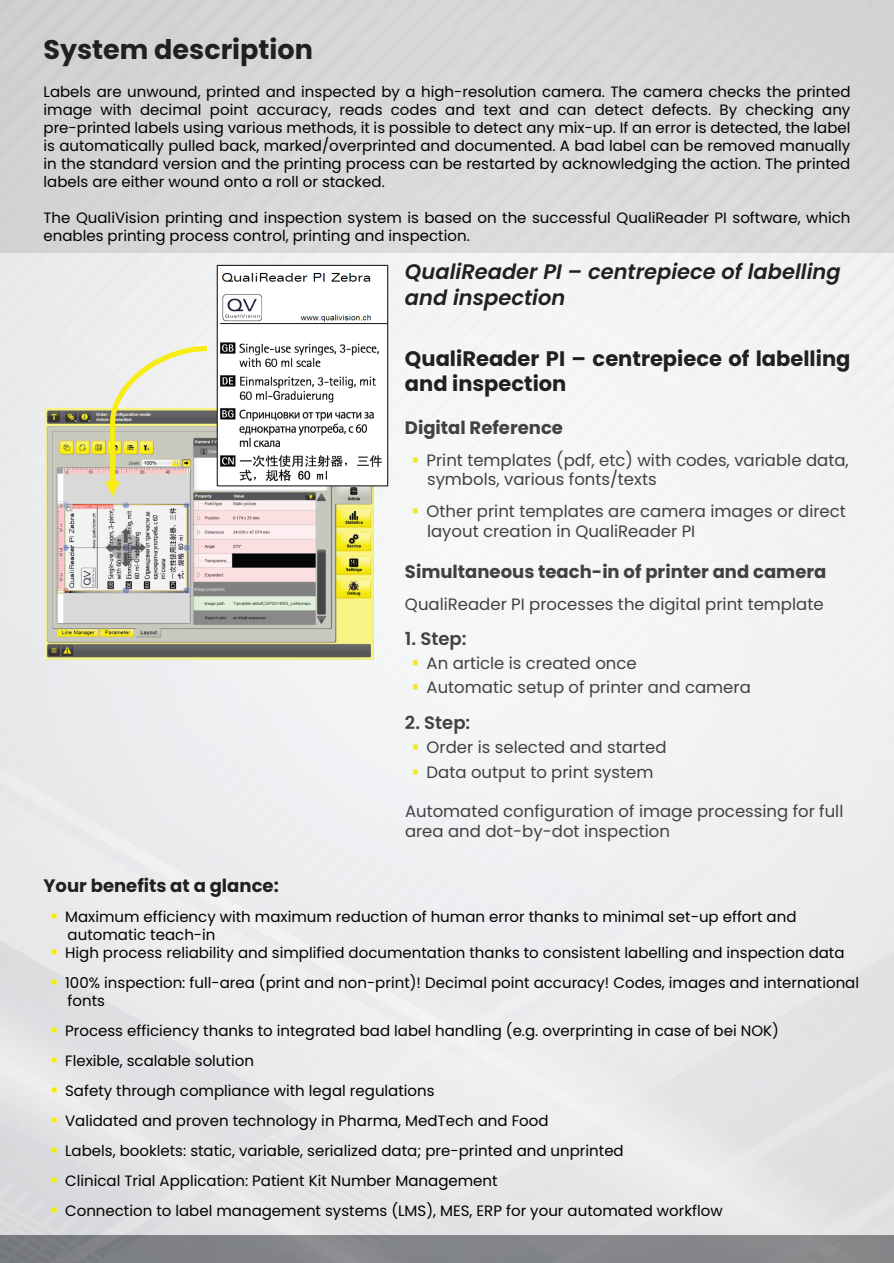
<style>
.page{position:relative;width:894px;height:1263px;background:#fff}
.page>*{position:absolute;margin:0;border:0;box-sizing:border-box;transform-origin:0 0}
.t1{font:700 27px "Poppins";color:#231f20}
.t2{font:italic 600 21px/25.2px "Poppins";color:#231f20}
.t3{font:700 21px/25.2px "Poppins";color:#231f20}
.t4{font:700 18px "Poppins";color:#414042}
.t5{font:700 18px "Poppins";color:#231f20}
.t6{font:600 18px "Poppins";color:#414042}
.t7{font:16.5px/19.8px "Poppins";color:#414042}
.t8{font:15px/18px "Poppins";color:#000}
.s1{color:#f5eb0c}
</style>
<div class="page">
<img style="left:0;top:252px;width:893px;height:983px">
<div style="left:0;top:1235px;width:893px;height:28px;background:#83858a"></div>
<div style="left:0;top:0;width:893px;height:252px;background:#d7d7d8"></div>
<img style="left:45px;top:409px;width:328px;height:251px">
<img style="left:219px;top:267px;width:167px;height:217px">
<div style="left:217px;top:265px;width:171px;height:221px;border:1px solid #231f20"></div>
<svg style="left:105px;top:346px;width:102px;height:150px"></svg>
<h1 class="t1" style="left:43px;top:34px;width:271px">System description</h1>
<p class="t8" style="left:43px;top:83px;width:808px;text-align:justify">Labels are unwound, printed and inspected by a high-resolution camera. The camera checks the printed image with decimal point accuracy, reads codes and text and can detect defects. By checking any pre-printed labels using various methods, it is possible to detect any mix-up. If an error is detected, the label is automatically pulled back, marked/overprinted and documented. A bad label can be removed manually in the standard version and the printing process can be restarted by acknowledging the action. The printed labels are either wound onto a roll or stacked.</p>
<p class="t8" style="left:43px;top:209px;width:808px">The QualiVision printing and inspection system is based on the successful QualiReader PI software, which enables printing process control, printing and inspection.</p>
<h2 class="t2" style="left:405px;top:259px;width:437px">QualiReader PI – centrepiece of labelling and inspection</h2>
<h2 class="t3" style="left:405px;top:346px;width:447px">QualiReader PI – centrepiece of labelling and inspection</h2>
<p class="t4" style="left:405px;top:417px;width:159px">Digital Reference</p>
<p class="t7" style="left:427px;top:450px;width:423px;text-indent:-15px"><span class="s1">▪</span> Print templates (pdf, etc) with codes, variable data, symbols, various fonts/texts</p>
<p class="t7" style="left:427px;top:501px;width:420px;text-indent:-15px"><span class="s1">▪</span> Other print templates are camera images or direct layout creation in QualiReader PI</p>
<p class="t4" style="left:405px;top:561px;width:423px">Simultaneous teach-in of printer and camera</p>
<p class="t7" style="left:405px;top:594px;width:420px">QualiReader PI processes the digital print template</p>
<p class="t6" style="left:405px;top:628px;width:63px">1. Step:</p>
<p class="t7" style="left:412px;top:653px;width:226px"><span class="s1">▪</span> An article is created once</p>
<p class="t7" style="left:412px;top:677px;width:340px"><span class="s1">▪</span> Automatic setup of printer and camera</p>
<p class="t6" style="left:405px;top:712px;width:67px">2. Step:</p>
<p class="t7" style="left:412px;top:738px;width:256px"><span class="s1">▪</span> Order is selected and started</p>
<p class="t7" style="left:412px;top:762px;width:243px"><span class="s1">▪</span> Data output to print system</p>
<p class="t7" style="left:405px;top:801px;width:439px">Automated configuration of image processing for full area and dot-by-dot inspection</p>
<p class="t5" style="left:43px;top:875px;width:237px">Your benefits at a glance:</p>
<p class="t8" style="left:68px;top:907px;width:730px;text-indent:-17px"><span class="s1">▪</span> Maximum efficiency with maximum reduction of human error thanks to minimal set-up effort and automatic teach-in</p>
<p class="t8" style="left:50px;top:943px;width:795px"><span class="s1">▪</span> High process reliability and simplified documentation thanks to consistent labelling and inspection data</p>
<p class="t8" style="left:68px;top:973px;width:792px;text-indent:-17px"><span class="s1">▪</span> 100% inspection: full-area (print and non-print)! Decimal point accuracy! Codes, images and international fonts</p>
<p class="t8" style="left:50px;top:1021px;width:729px"><span class="s1">▪</span> Process efficiency thanks to integrated bad label handling (e.g. overprinting in case of bei NOK)</p>
<p class="t8" style="left:50px;top:1051px;width:205px"><span class="s1">▪</span> Flexible, scalable solution</p>
<p class="t8" style="left:50px;top:1081px;width:385px"><span class="s1">▪</span> Safety through compliance with legal regulations</p>
<p class="t8" style="left:50px;top:1111px;width:499px"><span class="s1">▪</span> Validated and proven technology in Pharma, MedTech and Food</p>
<p class="t8" style="left:50px;top:1141px;width:574px"><span class="s1">▪</span> Labels, booklets: static, variable, serialized data; pre-printed and unprinted</p>
<p class="t8" style="left:50px;top:1171px;width:448px"><span class="s1">▪</span> Clinical Trial Application: Patient Kit Number Management</p>
<p class="t8" style="left:50px;top:1201px;width:673px"><span class="s1">▪</span> Connection to label management systems (LMS), MES, ERP for your automated workflow</p>
</div>
